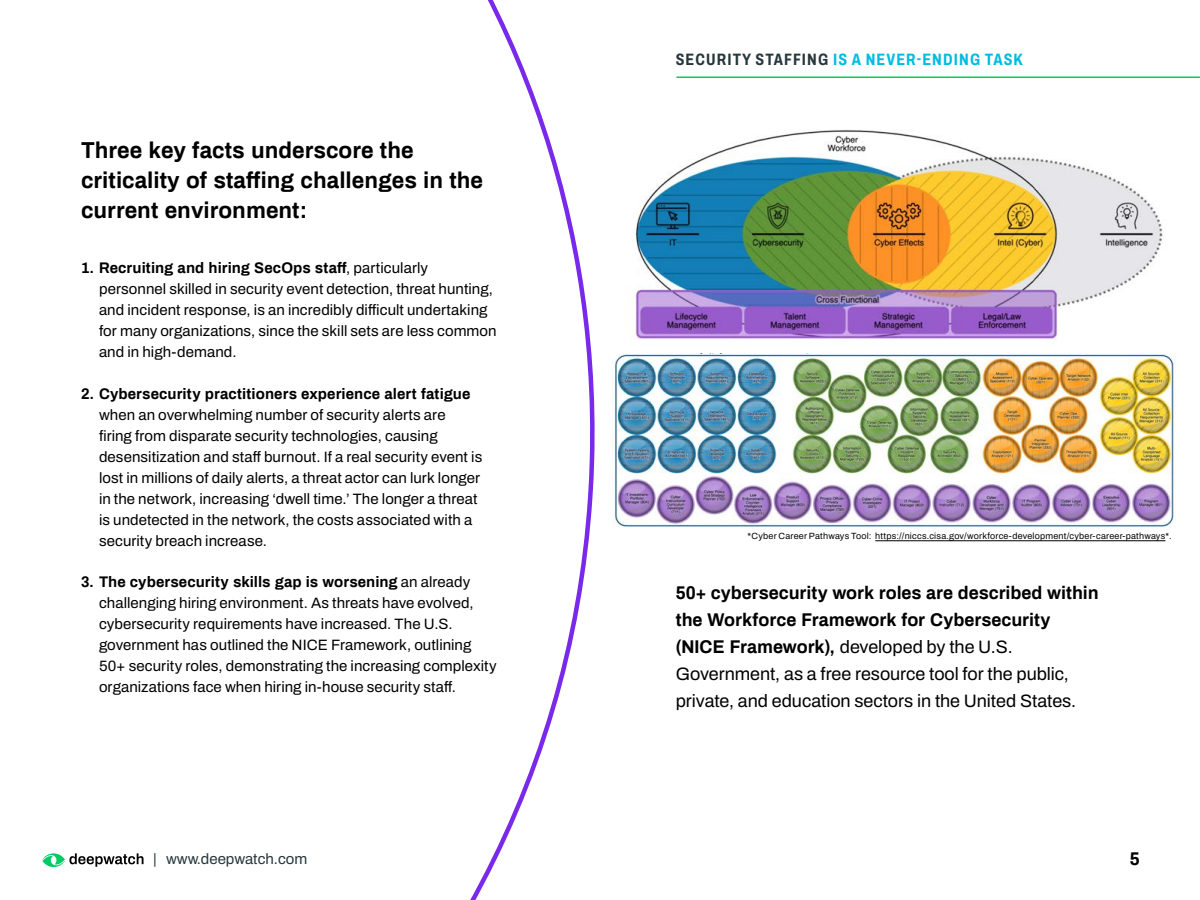
<style>
.page{position:relative;width:1200px;height:900px;background:#fff}
.page>*{position:absolute;margin:0;border:0;box-sizing:border-box;transform-origin:0 0}
.t1{font:700 22.5px/30px "Archivo";color:#000}
.t2{font:600 18px/27px "Archivo";color:#000}
.t3{font:700 18px "Archivo";color:#000}
.t4{font:600 16.5px "Archivo";letter-spacing:.07em;color:#00bbe0}
.t5{font:600 15px/21px "Archivo";letter-spacing:.005em;color:#000}
.t6{font:700 15px "Archivo";letter-spacing:.005em;color:#000}
.t7{font:600 15px "Archivo";color:#27373c}
.t8{font:600 9px "Archivo";letter-spacing:.025em;color:#000}
.s1{font-weight:700}
.s2{color:#27373c}
</style>
<div class="page">
<svg style="left:53px;top:0;width:542px;height:900px"></svg>
<svg style="left:42px;top:853px;width:102px;height:14px"></svg>
<hr style="left:676px;top:77px;width:524px;height:1px;background:#0c6">
<img style="left:635px;top:130px;width:528px;height:210px">
<img style="left:612px;top:353px;width:564px;height:174px">
<hr style="left:875px;top:541px;width:290px;height:1px;background:#000">
<h1 class="t1" style="left:81px;top:134px;width:404px">Three key facts underscore the criticality of staffing challenges in the current environment:</h1>
<p class="t5" style="left:99px;top:258px;width:399px;text-indent:-18px"><span class="s1">1. Recruiting and hiring SecOps staff</span>, particularly personnel skilled in security event detection, threat hunting, and incident response, is an incredibly difficult undertaking for many organizations, since the skill sets are less common and in high-demand.</p>
<p class="t6" style="left:81px;top:382px;width:391px">2. Cybersecurity practitioners experience alert fatigue</p>
<p class="t5" style="left:99px;top:404px;width:385px">when an overwhelming number of security alerts are firing from disparate security technologies, causing desensitization and staff burnout. If a real security event is lost in millions of daily alerts, a threat actor can lurk longer in the network, increasing ‘dwell time.’ The longer a threat is undetected in the network, the costs associated with a security breach increase.</p>
<p class="t5" style="left:99px;top:571px;width:399px;text-indent:-18px"><span class="s1">3. The cybersecurity skills gap is worsening</span> an already challenging hiring environment. As threats have evolved, cybersecurity requirements have increased. The U.S. government has outlined the NICE Framework, outlining 50+ security roles, demonstrating the increasing complexity organizations face when hiring in-house security staff.</p>
<p class="t4" style="left:676px;top:47px;width:349px"><span class="s2">SECURITY STAFFING</span> IS A NEVER-ENDING TASK</p>
<p class="t8" style="left:748px;top:530px;width:425px">*Cyber Career Pathways Tool: https://niccs.cisa.gov/workforce-development/cyber-career-pathways*.</p>
<p class="t2" style="left:676px;top:580px;width:424px"><span class="s1">50+ cybersecurity work roles are described within the Workforce Framework for Cybersecurity (NICE Framework),</span> developed by the U.S.<br>Government, as a free resource tool for the public, private, and education sectors in the United States.</p>
<p class="t7" style="left:153px;top:847px;width:156px">| www.deepwatch.com</p>
<p class="t3" style="left:1130px;top:846px;width:12px">5</p>
</div>
